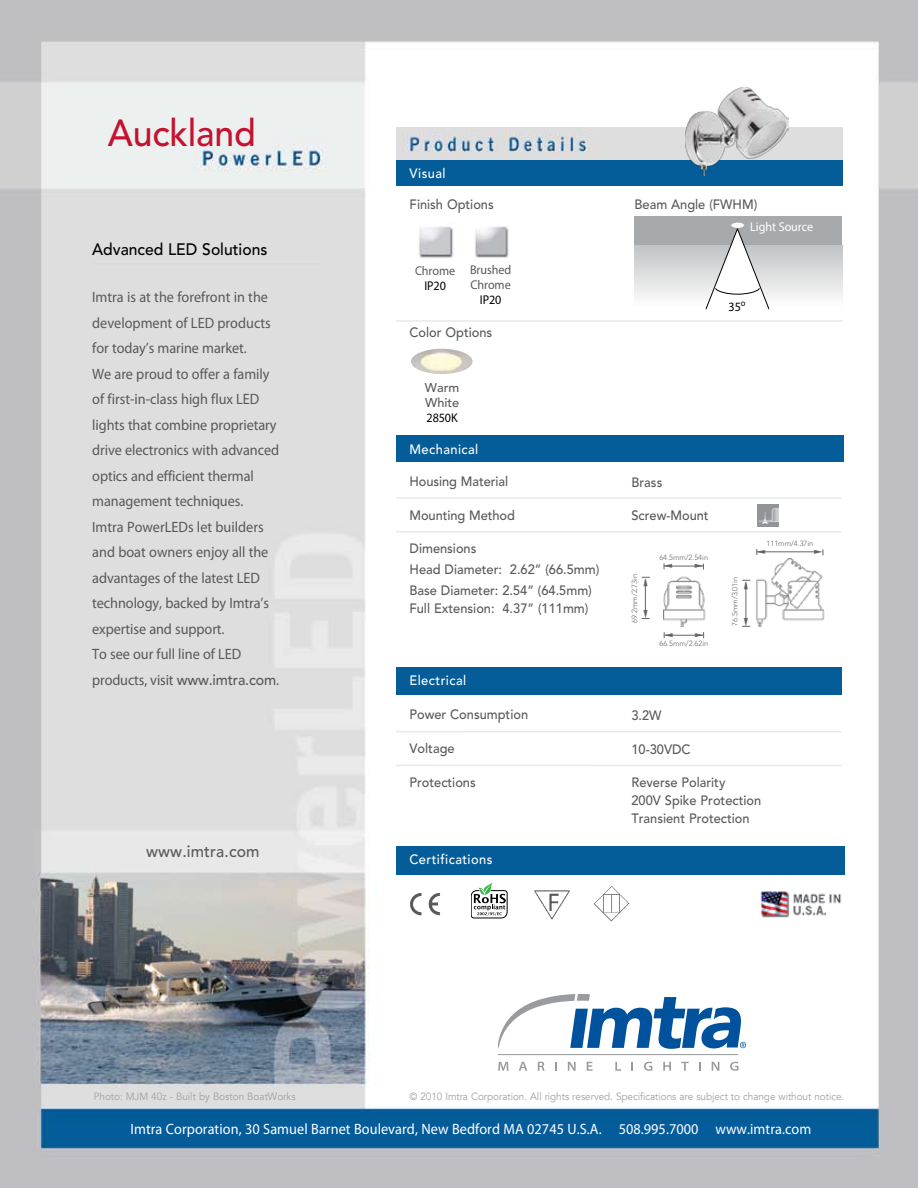
<style>
.page{position:relative;width:918px;height:1188px;background:#fff}
.page>*{position:absolute;margin:0;border:0;box-sizing:border-box;transform-origin:0 0}
.t1{font:500 37.5px "Avenir";letter-spacing:-.005em;color:#c41230;scale:.95 1}
.t2{font:500 16.5px "Avenir";color:#000;scale:.95 1}
.t3{font:500 16.5px "Avenir";letter-spacing:.01em;color:#58595b;scale:.95 1}
.t4{font:15px/25.5px "Myriad Pro";letter-spacing:-.005em;color:#58595b;scale:.95 1}
.t5{font:15px "Myriad Pro";letter-spacing:.005em;color:#fff;scale:.95 1}
.t6{font:500 13.5px/18px "Avenir";color:#58595b;scale:.95 1}
.t7{font:500 13.5px "Avenir";letter-spacing:.035em;color:#fff;scale:.95 1}
.t8{font:12.75px/15px "Myriad Pro";letter-spacing:-.005em;color:#58595b;scale:.95 1}
.t9{font:12.75px "Myriad Pro";letter-spacing:-.005em;color:#000;scale:.95 1}
.t10{font:12.75px "Myriad Pro";letter-spacing:-.005em;color:#fff;scale:.95 1}
.t11{font:500 12.75px/15px "Avenir";letter-spacing:-.005em;color:#58595b}
.t12{font:10.5px "Avenir LT";letter-spacing:-.005em;color:#9fa1a4;scale:.95 1}
.t13{font:9px "Myriad Pro";color:#000;scale:.95 1}
.t14{font:300 7.5px "Avenir";color:#636467}
.s1{font-family:"Avenir";font-weight:500}
</style>
<div class="page">
<img style="left:0;top:0;width:918px;height:1188px">
<div style="left:634px;top:217px;width:208px;height:99px;background:#fff"></div>
<div style="left:634px;top:217px;width:208px;height:42px;background:#a7aaac"></div>
<div style="left:634px;top:246px;width:208px;height:68px;background:linear-gradient(to bottom,#c3c4c5,#fff)"></div>
<div style="left:731px;top:223px;width:13px;height:5px;background:#fff;border-radius:50%"></div>
<svg style="left:705px;top:227px;width:65px;height:86px"></svg>
<hr style="left:92px;top:263px;width:228px;height:2px;background:#d9dadb">
<div style="left:458px;top:987px;width:342px;height:86px;background:#fff"></div>
<svg style="left:498px;top:994px;width:248px;height:55px"></svg>
<svg style="left:498px;top:1062px;width:11px;height:9px"></svg>
<svg style="left:519px;top:1062px;width:8px;height:9px"></svg>
<svg style="left:538px;top:1062px;width:7px;height:9px"></svg>
<svg style="left:555px;top:1062px;width:2px;height:9px"></svg>
<svg style="left:568px;top:1062px;width:8px;height:9px"></svg>
<svg style="left:587px;top:1062px;width:6px;height:9px"></svg>
<svg style="left:615px;top:1062px;width:6px;height:9px"></svg>
<svg style="left:644px;top:1062px;width:8px;height:9px"></svg>
<svg style="left:663px;top:1062px;width:8px;height:9px"></svg>
<svg style="left:681px;top:1062px;width:8px;height:9px"></svg>
<svg style="left:699px;top:1062px;width:2px;height:9px"></svg>
<svg style="left:712px;top:1062px;width:7px;height:9px"></svg>
<svg style="left:730px;top:1062px;width:9px;height:9px"></svg>
<hr style="left:498px;top:1054px;width:240px;height:1px;background:#999b9e">
<img style="left:411px;top:349px;width:62px;height:25px">
<img style="left:412px;top:224px;width:47px;height:37px">
<img style="left:468px;top:224px;width:45px;height:43px">
<hr style="left:396px;top:320px;width:447px;height:2px;background:#e7e8e9">
<hr style="left:396px;top:497px;width:446px;height:2px;background:#e7e8e9">
<hr style="left:396px;top:731px;width:446px;height:1px;background:#e7e8e9">
<hr style="left:396px;top:765px;width:446px;height:1px;background:#e7e8e9">
<div style="left:396px;top:160px;width:446px;height:26px;background:#045d98"></div>
<div style="left:396px;top:435px;width:447px;height:27px;background:#045d98"></div>
<div style="left:396px;top:668px;width:446px;height:26px;background:#045d98"></div>
<div style="left:396px;top:846px;width:448px;height:28px;background:#045d98"></div>
<img style="left:758px;top:504px;width:20px;height:22px">
<hr style="left:396px;top:531px;width:446px;height:1px;background:#e7e8e9">
<div style="left:404px;top:887px;width:42px;height:37px;background:#fff"></div>
<img style="left:410px;top:893px;width:31px;height:23px">
<div style="left:460px;top:882px;width:54px;height:42px;background:#fff"></div>
<svg style="left:471px;top:883px;width:36px;height:35px"></svg>
<div style="left:585px;top:881px;width:53px;height:44px;background:#fff"></div>
<img style="left:593px;top:886px;width:37px;height:36px">
<img style="left:758px;top:890px;width:103px;height:38px">
<img style="left:529px;top:885px;width:46px;height:39px">
<div style="left:625px;top:540px;width:185px;height:106px;background:#fff"></div>
<svg style="left:396px;top:127px;width:446px;height:33px;background:#d3d6d9"></svg>
<hr style="left:665px;top:635px;width:38px;height:1px;background:#636467">
<hr style="left:664px;top:566px;width:39px;height:1px;background:#636467">
<hr style="left:645px;top:580px;width:1px;height:33px;background:#636467">
<img style="left:686px;top:87px;width:102px;height:89px">
<img style="left:664px;top:576px;width:42px;height:50px">
<img style="left:756px;top:559px;width:84px;height:67px">
<hr style="left:746px;top:583px;width:1px;height:38px;background:#636467">
<hr style="left:757px;top:552px;width:60px;height:1px;background:#636467">
<svg style="left:695px;top:632px;width:9px;height:6px"></svg>
<svg style="left:664px;top:632px;width:9px;height:6px"></svg>
<svg style="left:664px;top:563px;width:8px;height:6px"></svg>
<svg style="left:695px;top:564px;width:9px;height:6px"></svg>
<svg style="left:642px;top:577px;width:8px;height:9px"></svg>
<svg style="left:642px;top:610px;width:8px;height:9px"></svg>
<svg style="left:742px;top:580px;width:8px;height:9px"></svg>
<svg style="left:742px;top:618px;width:8px;height:9px"></svg>
<svg style="left:756px;top:549px;width:9px;height:6px"></svg>
<svg style="left:814px;top:549px;width:10px;height:6px"></svg>
<h1 class="t1" style="left:108px;top:112px;width:157px">Auckland</h1>
<p class="t2" style="left:92px;top:240px;width:186px">Advanced LED Solutions</p>
<p class="t4" style="left:92px;top:284px;width:198px">Imtra is at the forefront in the development of LED products for today’s marine market.<br>We are proud to offer a family of first-in-class high flux LED lights that combine proprietary drive electronics with advanced optics and efficient thermal management techniques.<br>Imtra PowerLEDs let builders and boat owners enjoy all the advantages of the latest LED technology, backed by Imtra’s expertise and support.<br>To see our full line of LED products, visit <span class="s1">www.imtra.com</span>.</p>
<p class="t3" style="left:146px;top:842px;width:121px">www.imtra.com</p>
<p class="t7" style="left:410px;top:166px;width:39px">Visual</p>
<p class="t6" style="left:410px;top:196px;width:90px">Finish Options</p>
<p class="t8" style="left:415px;top:263px;width:44px">Chrome</p>
<p class="t9" style="left:424px;top:278px;width:24px">IP20</p>
<p class="t8" style="left:470px;top:262px;width:45px">Brushed<br>Chrome</p>
<p class="t9" style="left:480px;top:292px;width:24px">IP20</p>
<p class="t6" style="left:410px;top:324px;width:89px">Color Options</p>
<p class="t11" style="left:425px;top:381px;width:36px">Warm<br>White</p>
<p class="t9" style="left:427px;top:410px;width:34px">2850K</p>
<p class="t7" style="left:410px;top:441px;width:74px">Mechanical</p>
<p class="t6" style="left:635px;top:196px;width:131px">Beam Angle (FWHM)</p>
<p class="t10" style="left:750px;top:218px;width:68px">Light Source</p>
<p class="t9" style="left:729px;top:299px;width:15px">35</p>
<p class="t13" style="left:741px;top:297px;width:6px">o</p>
<p class="t6" style="left:410px;top:472px;width:105px">Housing Material</p>
<p class="t6" style="left:632px;top:473px;width:34px">Brass</p>
<p class="t6" style="left:410px;top:506px;width:112px">Mounting Method</p>
<p class="t6" style="left:632px;top:506px;width:83px">Screw-Mount</p>
<p class="t6" style="left:410px;top:539px;width:201px;line-height:21px">Dimensions<br>Head Diameter: 2.62” (66.5mm)<br>Base Diameter: 2.54” (64.5mm)</p>
<p class="t6" style="left:410px;top:600px;width:190px">Full Extension: 4.37” (111mm)</p>
<p class="t7" style="left:409px;top:673px;width:61px">Electrical</p>
<p class="t14" style="left:659px;top:553px;width:50px">64.5mm/2.54in</p>
<p class="t14" style="left:630px;top:623px;width:50px;rotate:-90deg">69.2mm/2.73in</p>
<p class="t14" style="left:731px;top:626px;width:50px;rotate:-90deg">76.5mm/3.01in</p>
<p class="t14" style="left:660px;top:639px;width:50px">66.5mm/2.62in</p>
<p class="t14" style="left:767px;top:539px;width:48px">111mm/4.37in</p>
<p class="t6" style="left:410px;top:706px;width:126px">Power Consumption</p>
<p class="t6" style="left:632px;top:707px;width:33px">3.2W</p>
<p class="t6" style="left:410px;top:739px;width:49px">Voltage</p>
<p class="t6" style="left:632px;top:740px;width:64px">10-30VDC</p>
<p class="t6" style="left:410px;top:773px;width:71px">Protections</p>
<p class="t6" style="left:632px;top:774px;width:138px">Reverse Polarity<br>200V Spike Protection<br>Transient Protection</p>
<p class="t7" style="left:410px;top:851px;width:89px">Certifications</p>
<p class="t12" style="left:410px;top:1090px;width:459px">© 2010 Imtra Corporation. All rights reserved. Specifications are subject to change without notice.</p>
<p class="t12" style="left:94px;top:1090px;width:214px">Photo: MJM 40z - Built by Boston BoatWorks</p>
<p class="t5" style="left:131px;top:1120px;width:718px">Imtra Corporation, 30 Samuel Barnet Boulevard, New Bedford MA 02745 U.S.A. 508.995.7000 www.imtra.com</p>
</div>
